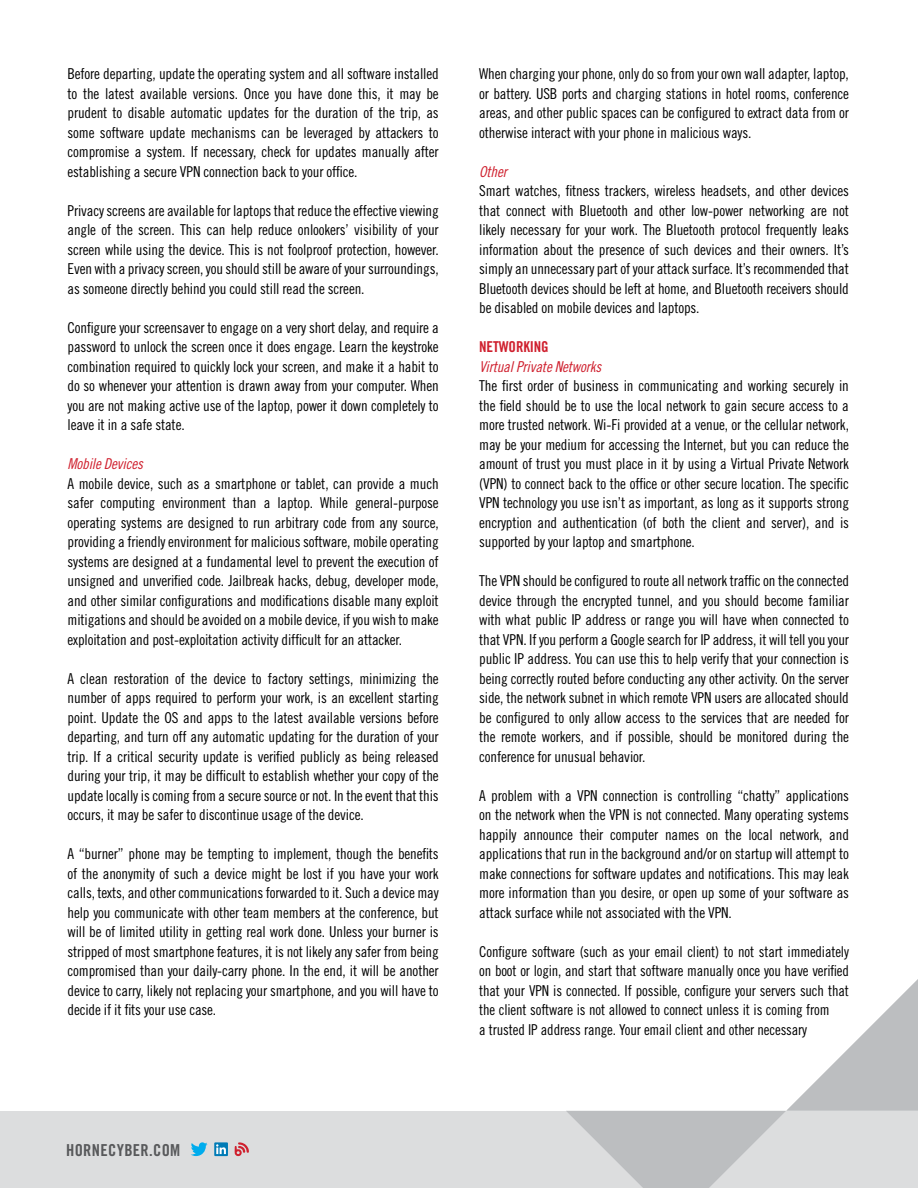
<style>
.page{position:relative;width:918px;height:1188px;background:#fff}
.page>*{position:absolute;margin:0;border:0;box-sizing:border-box;transform-origin:0 0}
.t1{font:16.5px "Trade Gothic Bold Cond Twenty";letter-spacing:.02em;color:#58595b}
.t2{font:15px/19.5px "Trade Gothic Cond Eighteen";letter-spacing:-.01em;color:#000;text-align:justify}
.t3{font:15px "Trade Gothic Cond Eighteen Obl";letter-spacing:-.01em;color:#cf202e}
.t4{font:15px "Trade Gothic Bold Cond Twenty";letter-spacing:-.01em;color:#cf202e}
</style>
<div class="page">
<div style="left:0;top:1111px;width:918px;height:77px;background:#dcddde"></div>
<svg style="left:566px;top:979px;width:352px;height:209px"></svg>
<svg style="left:191px;top:1142px;width:17px;height:14px"></svg>
<div style="left:214px;top:1142px;width:14px;height:14px;background:#007bb6"></div>
<svg style="left:216px;top:1144px;width:10px;height:10px"></svg>
<svg style="left:235px;top:1142px;width:14px;height:15px"></svg>
<p class="t2" style="left:68px;top:64px;width:373px">Before departing, update the operating system and all software installed to the latest available versions. Once you have done this, it may be prudent to disable automatic updates for the duration of the trip, as some software update mechanisms can be leveraged by attackers to compromise a system. If necessary, check for updates manually after establishing a secure VPN connection back to your office.</p>
<p class="t2" style="left:68px;top:201px;width:373px">Privacy screens are available for laptops that reduce the effective viewing angle of the screen. This can help reduce onlookers’ visibility of your screen while using the device. This is not foolproof protection, however.<br>Even with a privacy screen, you should still be aware of your surroundings, as someone directly behind you could still read the screen.</p>
<p class="t2" style="left:68px;top:318px;width:373px">Configure your screensaver to engage on a very short delay, and require a password to unlock the screen once it does engage. Learn the keystroke combination required to quickly lock your screen, and make it a habit to do so whenever your attention is drawn away from your computer. When you are not making active use of the laptop, power it down completely to leave it in a safe state.</p>
<p class="t3" style="left:68px;top:455px;width:77px">Mobile Devices</p>
<p class="t2" style="left:68px;top:474px;width:373px">A mobile device, such as a smartphone or tablet, can provide a much safer computing environment than a laptop. While general-purpose operating systems are designed to run arbitrary code from any source, providing a friendly environment for malicious software, mobile operating systems are designed at a fundamental level to prevent the execution of unsigned and unverified code. Jailbreak hacks, debug, developer mode, and other similar configurations and modifications disable many exploit mitigations and should be avoided on a mobile device, if you wish to make exploitation and post-exploitation activity difficult for an attacker.</p>
<p class="t2" style="left:68px;top:669px;width:373px">A clean restoration of the device to factory settings, minimizing the number of apps required to perform your work, is an excellent starting point. Update the OS and apps to the latest available versions before departing, and turn off any automatic updating for the duration of your trip. If a critical security update is verified publicly as being released during your trip, it may be difficult to establish whether your copy of the update locally is coming from a secure source or not. In the event that this occurs, it may be safer to discontinue usage of the device.</p>
<p class="t2" style="left:68px;top:844px;width:373px">A “burner” phone may be tempting to implement, though the benefits of the anonymity of such a device might be lost if you have your work calls, texts, and other communications forwarded to it. Such a device may help you communicate with other team members at the conference, but will be of limited utility in getting real work done. Unless your burner is stripped of most smartphone features, it is not likely any safer from being compromised than your daily-carry phone. In the end, it will be another device to carry, likely not replacing your smartphone, and you will have to decide if it fits your use case.</p>
<p class="t2" style="left:479px;top:64px;width:371px">When charging your phone, only do so from your own wall adapter, laptop, or battery. USB ports and charging stations in hotel rooms, conference areas, and other public spaces can be configured to extract data from or otherwise interact with your phone in malicious ways.</p>
<p class="t3" style="left:479px;top:163px;width:29px">Other</p>
<p class="t2" style="left:479px;top:181px;width:371px">Smart watches, fitness trackers, wireless headsets, and other devices that connect with Bluetooth and other low-power networking are not likely necessary for your work. The Bluetooth protocol frequently leaks information about the presence of such devices and their owners. It’s simply an unnecessary part of your attack surface. It’s recommended that Bluetooth devices should be left at home, and Bluetooth receivers should be disabled on mobile devices and laptops.</p>
<p class="t4" style="left:479px;top:338px;width:71px">NETWORKING</p>
<p class="t3" style="left:479px;top:358px;width:124px">Virtual Private Networks</p>
<p class="t2" style="left:479px;top:376px;width:371px">The first order of business in communicating and working securely in the field should be to use the local network to gain secure access to a more trusted network. Wi-Fi provided at a venue, or the cellular network, may be your medium for accessing the Internet, but you can reduce the amount of trust you must place in it by using a Virtual Private Network (VPN) to connect back to the office or other secure location. The specific VPN technology you use isn’t as important, as long as it supports strong encryption and authentication (of both the client and server), and is supported by your laptop and smartphone.</p>
<p class="t2" style="left:479px;top:571px;width:371px">The VPN should be configured to route all network traffic on the connected device through the encrypted tunnel, and you should become familiar with what public IP address or range you will have when connected to that VPN. If you perform a Google search for IP address, it will tell you your public IP address. You can use this to help verify that your connection is being correctly routed before conducting any other activity. On the server side, the network subnet in which remote VPN users are allocated should be configured to only allow access to the services that are needed for the remote workers, and if possible, should be monitored during the conference for unusual behavior.</p>
<p class="t2" style="left:479px;top:786px;width:371px">A problem with a VPN connection is controlling “chatty” applications on the network when the VPN is not connected. Many operating systems happily announce their computer names on the local network, and applications that run in the background and/or on startup will attempt to make connections for software updates and notifications. This may leak more information than you desire, or open up some of your software as attack surface while not associated with the VPN.</p>
<p class="t2" style="left:479px;top:942px;width:371px;text-align:left">Configure software (such as your email client) to not start immediately on boot or login, and start that software manually once you have verified that your VPN is connected. If possible, configure your servers such that the client software is not allowed to connect unless it is coming from<br>a trusted IP address range. Your email client and other necessary</p>
<p class="t1" style="left:66px;top:1140px;width:116px">HORNECYBER.COM</p>
</div>
